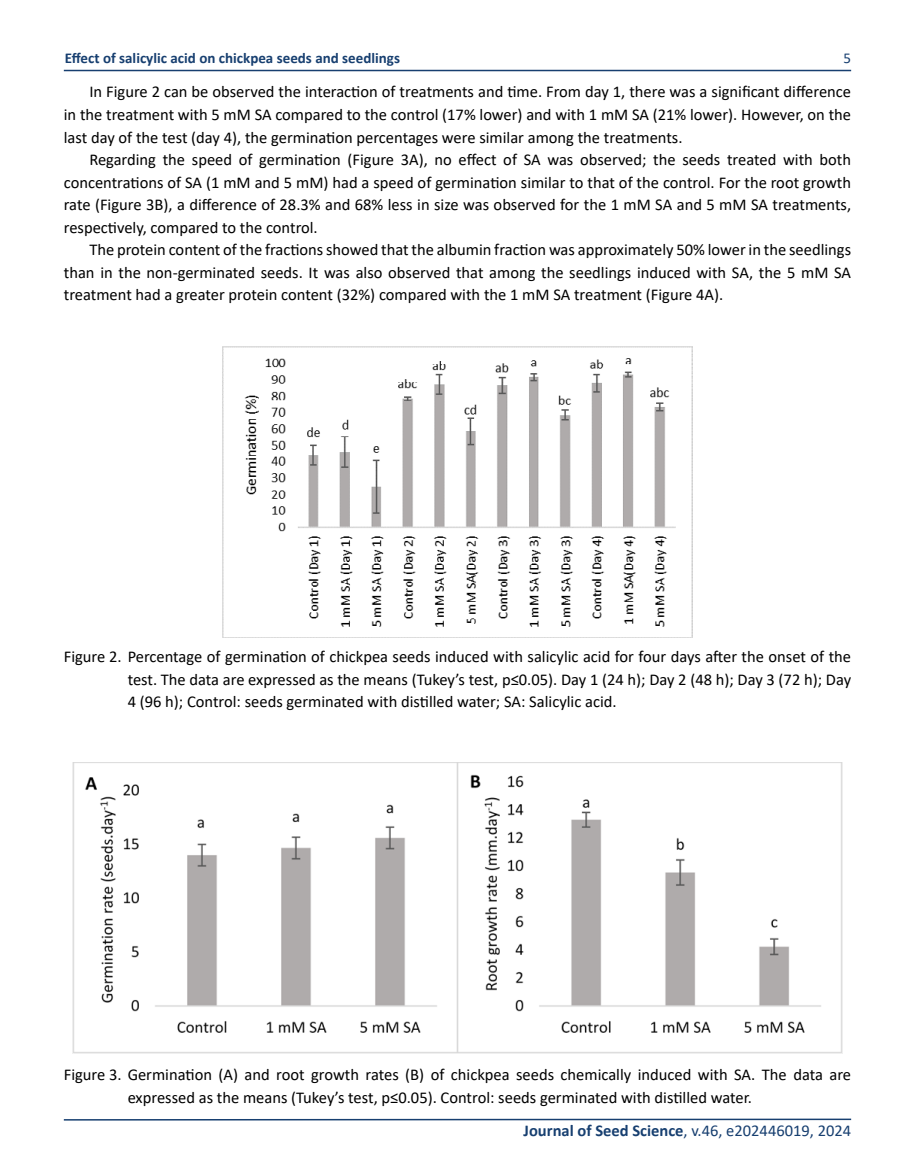
<style>
.page{position:relative;width:915px;height:1170px;background:#fff}
.page>*{position:absolute;margin:0;border:0;box-sizing:border-box;transform-origin:0 0}
.t1{font:16.5px/22.5px "Calibri";color:#000;text-align:justify}
.t2{font:16.5px "Calibri";color:#173f70}
.t3{font:700 15px "Calibri";color:#173f70}
.t4{font:15px "Calibri";color:#173f70}
.s1{font-weight:700}
</style>
<div class="page">
<svg style="left:63px;top:1118px;width:789px;height:3px;background:#8a9eb7"></svg>
<hr style="left:64px;top:70px;width:786px;height:1px;background:#173f70">
<img style="left:222px;top:346px;width:470px;height:291px">
<img style="left:72px;top:762px;width:771px;height:292px">
<p class="t3" style="left:65px;top:48px;width:336px">Effect of salicylic acid on chickpea seeds and seedlings</p>
<p class="t4" style="left:843px;top:47px;width:9px">5</p>
<p class="t1" style="left:64px;top:80px;width:788px;text-indent:26px">In Figure 2 can be observed the interaction of treatments and time. From day 1, there was a significant difference in the treatment with 5 mM SA compared to the control (17% lower) and with 1 mM SA (21% lower). However, on the last day of the test (day 4), the germination percentages were similar among the treatments.</p>
<p class="t1" style="left:64px;top:148px;width:788px;text-indent:26px">Regarding the speed of germination (Figure 3A), no effect of SA was observed; the seeds treated with both concentrations of SA (1 mM and 5 mM) had a speed of germination similar to that of the control. For the root growth rate (Figure 3B), a difference of 28.3% and 68% less in size was observed for the 1 mM SA and 5 mM SA treatments, respectively, compared to the control.</p>
<p class="t1" style="left:64px;top:238px;width:788px;text-indent:26px">The protein content of the fractions showed that the albumin fraction was approximately 50% lower in the seedlings than in the non-germinated seeds. It was also observed that among the seedlings induced with SA, the 5 mM SA treatment had a greater protein content (32%) compared with the 1 mM SA treatment (Figure 4A).</p>
<p class="t1" style="left:128px;top:645px;width:724px;text-indent:-64px">Figure 2. Percentage of germination of chickpea seeds induced with salicylic acid for four days after the onset of the test. The data are expressed as the means (Tukey’s test, p≤0.05). Day 1 (24 h); Day 2 (48 h); Day 3 (72 h); Day 4 (96 h); Control: seeds germinated with distilled water; SA: Salicylic acid.</p>
<p class="t1" style="left:128px;top:1062px;width:724px;text-indent:-64px">Figure 3. Germination (A) and root growth rates (B) of chickpea seeds chemically induced with SA. The data are expressed as the means (Tukey’s test, p≤0.05). Control: seeds germinated with distilled water.</p>
<p class="t2" style="left:523px;top:1118px;width:329px"><span class="s1">Journal of Seed Science</span>, v.46, e202446019, 2024</p>
</div>
